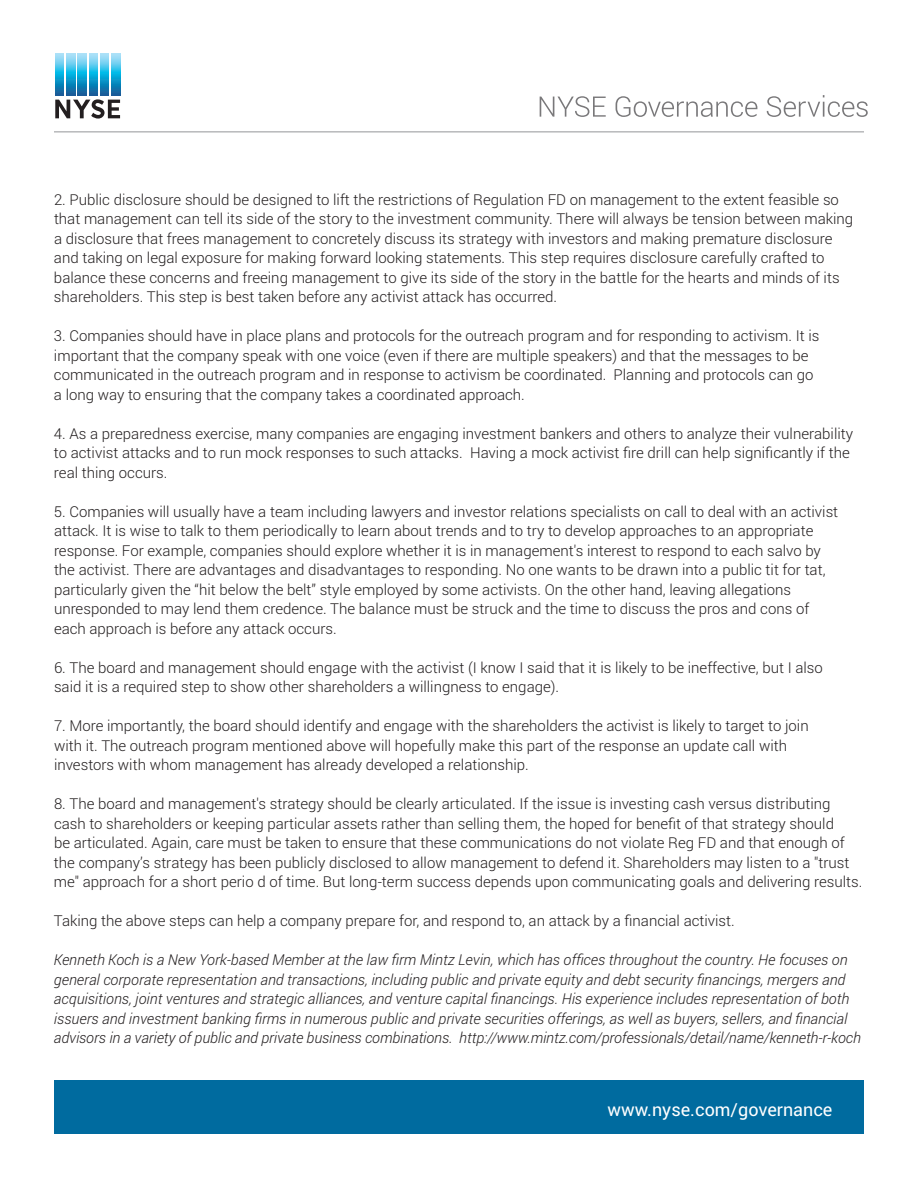
<style>
.page{position:relative;width:918px;height:1188px;background:#fff}
.page>*{position:absolute;margin:0;border:0;box-sizing:border-box;transform-origin:0 0}
.t1{font:18px "Roboto";color:#fff}
.t2{font:300 15px/19.5px "Roboto";color:#231f20}
.t3{font:italic 300 15px/19.5px "Roboto";color:#231f20}
</style>
<div class="page">
<div style="left:54px;top:1080px;width:810px;height:54px;background:#006b9f"></div>
<svg style="left:540px;top:96px;width:66px;height:21px"></svg>
<svg style="left:616px;top:96px;width:141px;height:21px"></svg>
<svg style="left:767px;top:95px;width:101px;height:22px"></svg>
<svg style="left:55px;top:54px;width:9px;height:41px"></svg>
<svg style="left:67px;top:54px;width:8px;height:41px"></svg>
<svg style="left:78px;top:54px;width:8px;height:41px"></svg>
<svg style="left:89px;top:54px;width:9px;height:41px"></svg>
<svg style="left:100px;top:54px;width:9px;height:41px"></svg>
<svg style="left:112px;top:54px;width:8px;height:41px"></svg>
<svg style="left:55px;top:99px;width:65px;height:20px"></svg>
<hr style="left:54px;top:132px;width:810px;height:1px;background:#939598">
<p class="t2" style="left:54px;top:190px;width:801px">2. Public disclosure should be designed to lift the restrictions of Regulation FD on management to the extent feasible so that management can tell its side of the story to the investment community. There will always be tension between making a disclosure that frees management to concretely discuss its strategy with investors and making premature disclosure and taking on legal exposure for making forward looking statements. This step requires disclosure carefully crafted to balance these concerns and freeing management to give its side of the story in the battle for the hearts and minds of its shareholders. This step is best taken before any activist attack has occurred.</p>
<p class="t2" style="left:54px;top:326px;width:767px">3. Companies should have in place plans and protocols for the outreach program and for responding to activism. It is important that the company speak with one voice (even if there are multiple speakers) and that the messages to be communicated in the outreach program and in response to activism be coordinated. Planning and protocols can go a long way to ensuring that the company takes a coordinated approach.</p>
<p class="t2" style="left:54px;top:424px;width:801px">4. As a preparedness exercise, many companies are engaging investment bankers and others to analyze their vulnerability to activist attacks and to run mock responses to such attacks. Having a mock activist fire drill can help significantly if the real thing occurs.</p>
<p class="t2" style="left:54px;top:502px;width:786px">5. Companies will usually have a team including lawyers and investor relations specialists on call to deal with an activist attack. It is wise to talk to them periodically to learn about trends and to try to develop approaches to an appropriate response. For example, companies should explore whether it is in management's interest to respond to each salvo by the activist. There are advantages and disadvantages to responding. No one wants to be drawn into a public tit for tat, particularly given the “hit below the belt” style employed by some activists. On the other hand, leaving allegations unresponded to may lend them credence. The balance must be struck and the time to discuss the pros and cons of each approach is before any attack occurs.</p>
<p class="t2" style="left:54px;top:658px;width:770px">6. The board and management should engage with the activist (I know I said that it is likely to be ineffective, but I also said it is a required step to show other shareholders a willingness to engage).</p>
<p class="t2" style="left:54px;top:716px;width:756px">7. More importantly, the board should identify and engage with the shareholders the activist is likely to target to join with it. The outreach program mentioned above will hopefully make this part of the response an update call with investors with whom management has already developed a relationship.</p>
<p class="t2" style="left:54px;top:794px;width:810px">8. The board and management's strategy should be clearly articulated. If the issue is investing cash versus distributing cash to shareholders or keeping particular assets rather than selling them, the hoped for benefit of that strategy should<br>be articulated. Again, care must be taken to ensure that these communications do not violate Reg FD and that enough of the company’s strategy has been publicly disclosed to allow management to defend it. Shareholders may listen to a "trust me" approach for a short perio d of time. But long-term success depends upon communicating goals and delivering results.</p>
<p class="t2" style="left:54px;top:911px;width:682px">Taking the above steps can help a company prepare for, and respond to, an attack by a financial activist.</p>
<p class="t3" style="left:54px;top:950px;width:808px">Kenneth Koch is a New York-based Member at the law firm Mintz Levin, which has offices throughout the country. He focuses on general corporate representation and transactions, including public and private equity and debt security financings, mergers and acquisitions, joint ventures and strategic alliances, and venture capital financings. His experience includes representation of both issuers and investment banking firms in numerous public and private securities offerings, as well as buyers, sellers, and financial advisors in a variety of public and private business combinations. http://www.mintz.com/professionals/detail/name/kenneth-r-koch</p>
<p class="t1" style="left:607px;top:1099px;width:227px">www.nyse.com/governance</p>
</div>
